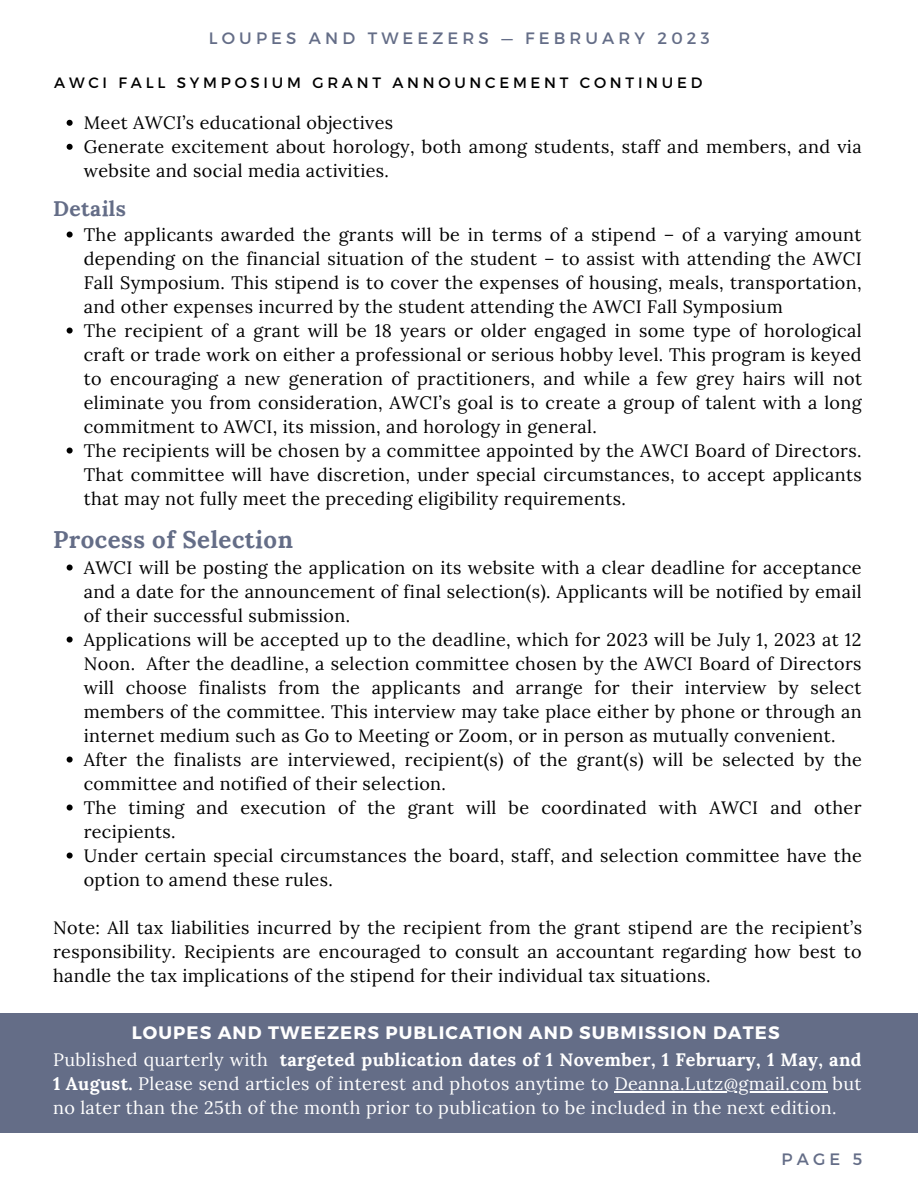
<style>
.page{position:relative;width:918px;height:1188px;background:#fff}
.page>*{position:absolute;margin:0;border:0;box-sizing:border-box;transform-origin:0 0}
.t1{font:700 24px "Lora";letter-spacing:.02em;color:#646d87}
.t2{font:700 21px "Lora";letter-spacing:.02em;color:#646d87}
.t3{font:18px/24px "Lora";letter-spacing:.02em;color:#010101}
.t4{font:18px/23.7px "Lora";letter-spacing:.02em;color:#fff;text-align:justify}
.t5{font:700 18px "Montserrat";letter-spacing:.06em;color:#fff}
.t6{font:16.5px "Montserrat";letter-spacing:.25em;color:#646d87}
.t7{font:15px "Montserrat";letter-spacing:.25em;color:#000}
.s1{font-weight:700}
</style>
<div class="page">
<svg style="left:67px;top:120px;width:6px;height:6px"></svg>
<svg style="left:67px;top:144px;width:6px;height:6px"></svg>
<svg style="left:67px;top:232px;width:6px;height:6px"></svg>
<svg style="left:67px;top:328px;width:6px;height:6px"></svg>
<svg style="left:67px;top:448px;width:6px;height:6px"></svg>
<svg style="left:67px;top:565px;width:6px;height:6px"></svg>
<svg style="left:67px;top:637px;width:6px;height:6px"></svg>
<svg style="left:67px;top:757px;width:6px;height:6px"></svg>
<svg style="left:67px;top:805px;width:6px;height:6px"></svg>
<svg style="left:67px;top:853px;width:6px;height:6px"></svg>
<div style="left:0;top:1013px;width:918px;height:119px;background:#646d87"></div>
<hr style="left:614px;top:1091px;width:214px;height:1px;background:#fff">
<p class="t6" style="left:209px;top:28px;width:502px">LOUPES AND TWEEZERS — FEBRUARY 2023</p>
<p class="t7" style="left:54px;top:73px;width:650px">AWCI FALL SYMPOSIUM GRANT ANNOUNCEMENT CONTINUED</p>
<p class="t3" style="left:84px;top:110px;width:779px">Meet AWCI’s educational objectives<br>Generate excitement about horology, both among students, staff and members, and via website and social media activities.</p>
<p class="t2" style="left:53px;top:195px;width:75px">Details</p>
<p class="t3" style="left:84px;top:222px;width:780px">The applicants awarded the grants will be in terms of a stipend – of a varying amount depending on the financial situation of the student – to assist with attending the AWCI Fall Symposium. This stipend is to cover the expenses of housing, meals, transportation, and other expenses incurred by the student attending the AWCI Fall Symposium<br>The recipient of a grant will be 18 years or older engaged in some type of horological craft or trade work on either a professional or serious hobby level. This program is keyed to encouraging a new generation of practitioners, and while a few grey hairs will not eliminate you from consideration, AWCI’s goal is to create a group of talent with a long commitment to AWCI, its mission, and horology in general.<br>The recipients will be chosen by a committee appointed by the AWCI Board of Directors.<br>That committee will have discretion, under special circumstances, to accept applicants that may not fully meet the preceding eligibility requirements.</p>
<h1 class="t1" style="left:53px;top:524px;width:241px">Process of Selection</h1>
<p class="t3" style="left:84px;top:555px;width:780px">AWCI will be posting the application on its website with a clear deadline for acceptance and a date for the announcement of final selection(s). Applicants will be notified by email of their successful submission.<br>Applications will be accepted up to the deadline, which for 2023 will be July 1, 2023 at 12<br>Noon. After the deadline, a selection committee chosen by the AWCI Board of Directors will choose finalists from the applicants and arrange for their interview by select members of the committee. This interview may take place either by phone or through an internet medium such as Go to Meeting or Zoom, or in person as mutually convenient.<br>After the finalists are interviewed, recipient(s) of the grant(s) will be selected by the committee and notified of their selection.<br>The timing and execution of the grant will be coordinated with AWCI and other recipients.<br>Under certain special circumstances the board, staff, and selection committee have the option to amend these rules.</p>
<p class="t3" style="left:53px;top:915px;width:810px;text-align:justify">Note: All tax liabilities incurred by the recipient from the grant stipend are the recipient’s responsibility. Recipients are encouraged to consult an accountant regarding how best to handle the tax implications of the stipend for their individual tax situations.</p>
<p class="t5" style="left:132px;top:1021px;width:649px">LOUPES AND TWEEZERS PUBLICATION AND SUBMISSION DATES</p>
<p class="t4" style="left:53px;top:1048px;width:810px">Published quarterly with <span class="s1">targeted publication dates of 1 November, 1 February, 1 May, and 1 August.</span> Please send articles of interest and photos anytime to Deanna.Lutz@gmail.com but no later than the 25th of the month prior to publication to be included in the next edition.</p>
<p class="t6" style="left:782px;top:1149px;width:82px">PAGE 5</p>
</div>
